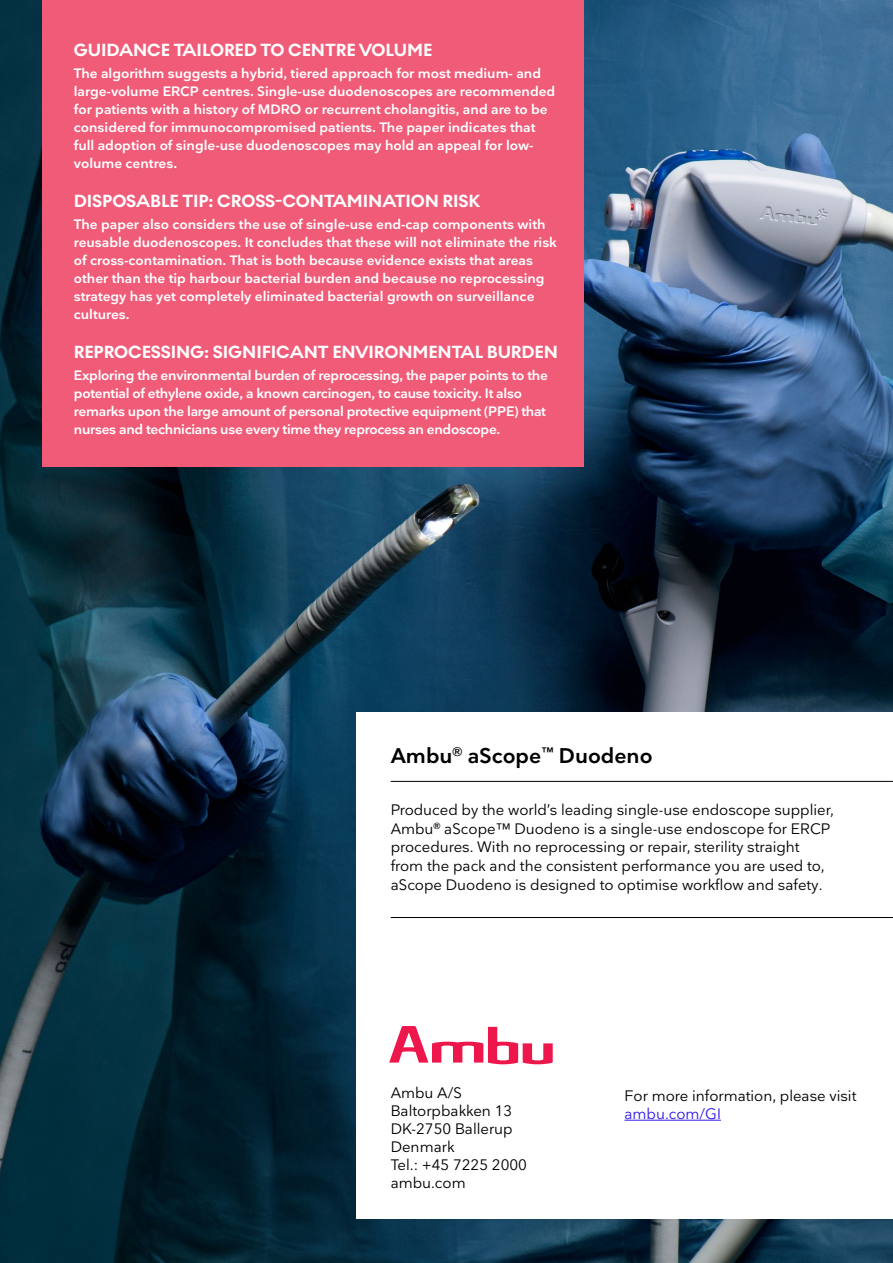
<style>
.page{position:relative;width:893px;height:1263px;background:#fff}
.page>*{position:absolute;margin:0;border:0;box-sizing:border-box;transform-origin:0 0}
.t1{font:600 21px "Nationale";color:#000}
.t2{font:700 18px "Noir No 1";letter-spacing:-.005em;color:#fff}
.t3{font:15px/18px "Nationale";color:#000}
.t4{font:15px "Nationale";color:#321cee}
.t5{font:600 13.5px/18px "Nationale";color:#fff}
.t6{font:600 13.5px/18px "Nationale";letter-spacing:-.02em;color:#fff}
</style>
<div class="page">
<img style="left:0;top:0;width:893px;height:1263px">
<div style="left:42px;top:0;width:542px;height:467px;background:#f05b78"></div>
<div style="left:357px;top:713px;width:536px;height:506px;background:#fff"></div>
<hr style="left:391px;top:781px;width:502px;height:1px;background:#000">
<hr style="left:624px;top:1120px;width:97px;height:1px;background:#321cee">
<hr style="left:391px;top:917px;width:502px;height:1px;background:#000">
<svg style="left:389px;top:1026px;width:164px;height:38px"></svg>
<h2 class="t2" style="left:74px;top:36px;width:360px">GUIDANCE TAILORED TO CENTRE VOLUME</h2>
<p class="t5" style="left:74px;top:64px;width:483px">The algorithm suggests a hybrid, tiered approach for most medium- and large-volume ERCP centres. Single-use duodenoscopes are recommended for patients with a history of MDRO or recurrent cholangitis, and are to be considered for immunocompromised patients. The paper indicates that full adoption of single-use duodenoscopes may hold an appeal for low&shy;volume centres.</p>
<h2 class="t2" style="left:74px;top:187px;width:408px">DISPOSABLE TIP: CROSS-CONTAMINATION RISK</h2>
<p class="t5" style="left:74px;top:215px;width:485px">The paper also considers the use of single-use end-cap components with reusable duodenoscopes. It concludes that these will not eliminate the risk of cross-contamination. That is both because evidence exists that areas other than the tip harbour bacterial burden and because no reprocessing strategy has yet completely eliminated bacterial growth on surveillance cultures.</p>
<h2 class="t2" style="left:74px;top:339px;width:486px">REPROCESSING: SIGNIFICANT ENVIRONMENTAL BURDEN</h2>
<p class="t6" style="left:74px;top:366px;width:475px">Exploring the environmental burden of reprocessing, the paper points to the potential of ethylene oxide, a known carcinogen, to cause toxicity. It also remarks upon the large amount of personal protective equipment (PPE) that nurses and technicians use every time they reprocess an endoscope.</p>
<h1 class="t1" style="left:391px;top:742px;width:263px">Ambu<sup>®</sup> aScope<sup>™</sup> Duodeno</h1>
<p class="t3" style="left:391px;top:800px;width:445px;line-height:18.8px">Produced by the world’s leading single-use endoscope supplier, Ambu<sup>®</sup> aScope™ Duodeno is a single-use endoscope for ERCP procedures. With no reprocessing or repair, sterility straight from the pack and the consistent performance you are used to, aScope Duodeno is designed to optimise workflow and safety.</p>
<p class="t3" style="left:391px;top:1084px;width:138px">Ambu A/S<br>Baltorpbakken 13<br>DK-2750 Ballerup<br>Denmark<br>Tel.: +45 7225 2000 ambu.com</p>
<p class="t3" style="left:624px;top:1086px;width:233px">For more information, please visit</p>
<p class="t4" style="left:624px;top:1104px;width:98px">ambu.com/GI</p>
</div>
